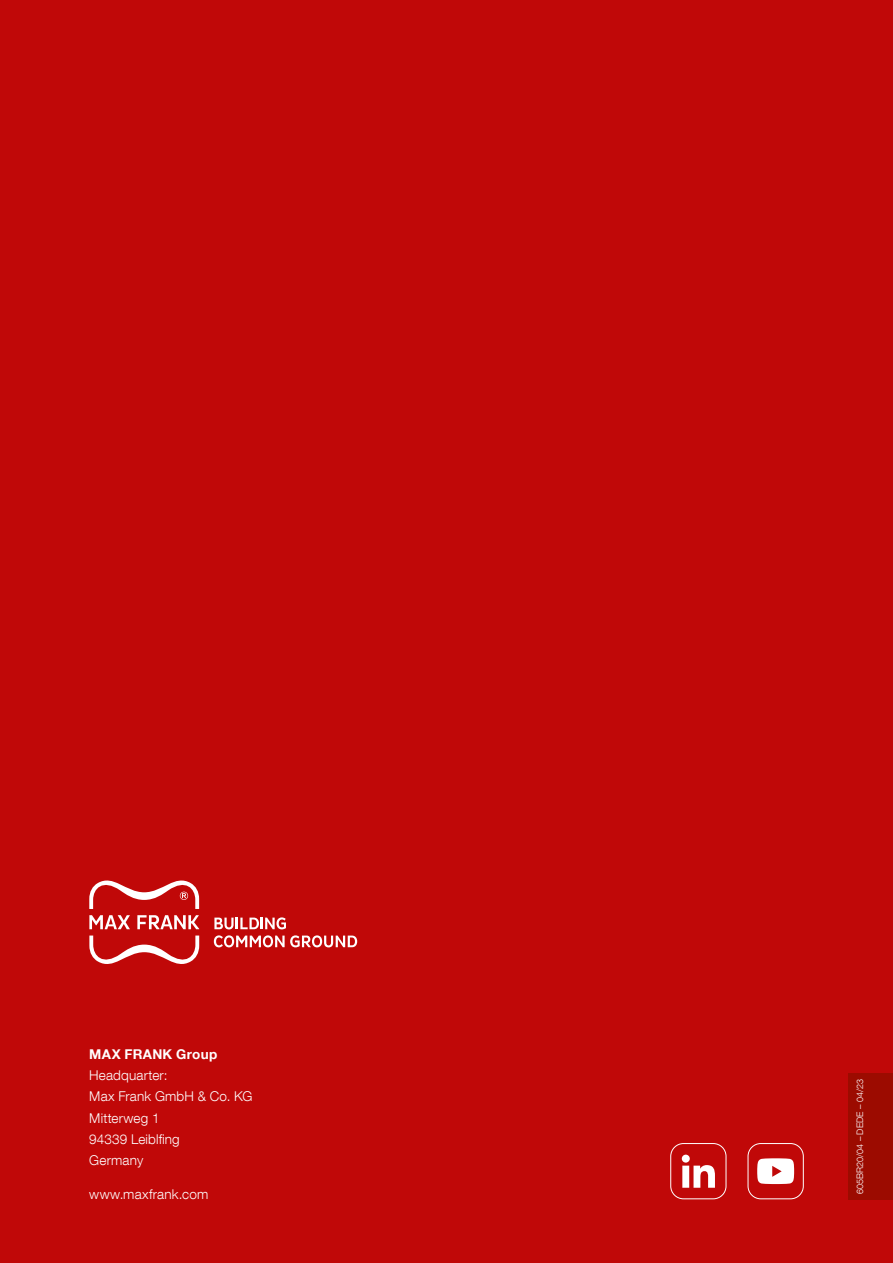
<style>
.page{position:relative;width:893px;height:1263px;background:#c00808}
.page>*{position:absolute;margin:0;border:0;box-sizing:border-box;transform-origin:0 0}
.t1{font:300 13.5px/21.3px "Helvetica Neue LT Com";letter-spacing:.01em;color:#fff}
.t2{font:700 13.5px "Helvetica Neue LT Com";letter-spacing:.02em;color:#fff}
.t3{font:300 9px "Helvetica Neue LT Com";letter-spacing:.015em;color:#fff}
</style>
<div class="page">
<div style="left:848px;top:1073px;width:45px;height:127px;background:#9c0b00"></div>
<svg style="left:89px;top:935px;width:110px;height:29px"></svg>
<svg style="left:89px;top:880px;width:110px;height:29px"></svg>
<svg style="left:89px;top:915px;width:41px;height:14px"></svg>
<svg style="left:137px;top:915px;width:62px;height:14px"></svg>
<svg style="left:214px;top:917px;width:72px;height:12px"></svg>
<svg style="left:214px;top:935px;width:143px;height:12px"></svg>
<svg style="left:757px;top:1158px;width:37px;height:26px"></svg>
<div style="left:748px;top:1143px;width:56px;height:56px;border:1px solid #fff;border-radius:13px"></div>
<svg style="left:671px;top:1143px;width:55px;height:56px"></svg>
<div style="left:670px;top:1143px;width:56px;height:56px;border:1px solid #fff;border-radius:13px"></div>
<p class="t2" style="left:89px;top:1045px;width:130px">MAX FRANK Group</p>
<p class="t1" style="left:89px;top:1064px;width:165px">Headquarter:<br>Max Frank GmbH &amp; Co. KG<br>Mitterweg 1<br>94339 Leiblfing<br>Germany</p>
<p class="t1" style="left:89px;top:1183px;width:120px">www.maxfrank.com</p>
<p class="t3" style="left:854px;top:1194px;width:117px;rotate:-90deg">605BR20/04 – DEDE – 04/23</p>
</div>
